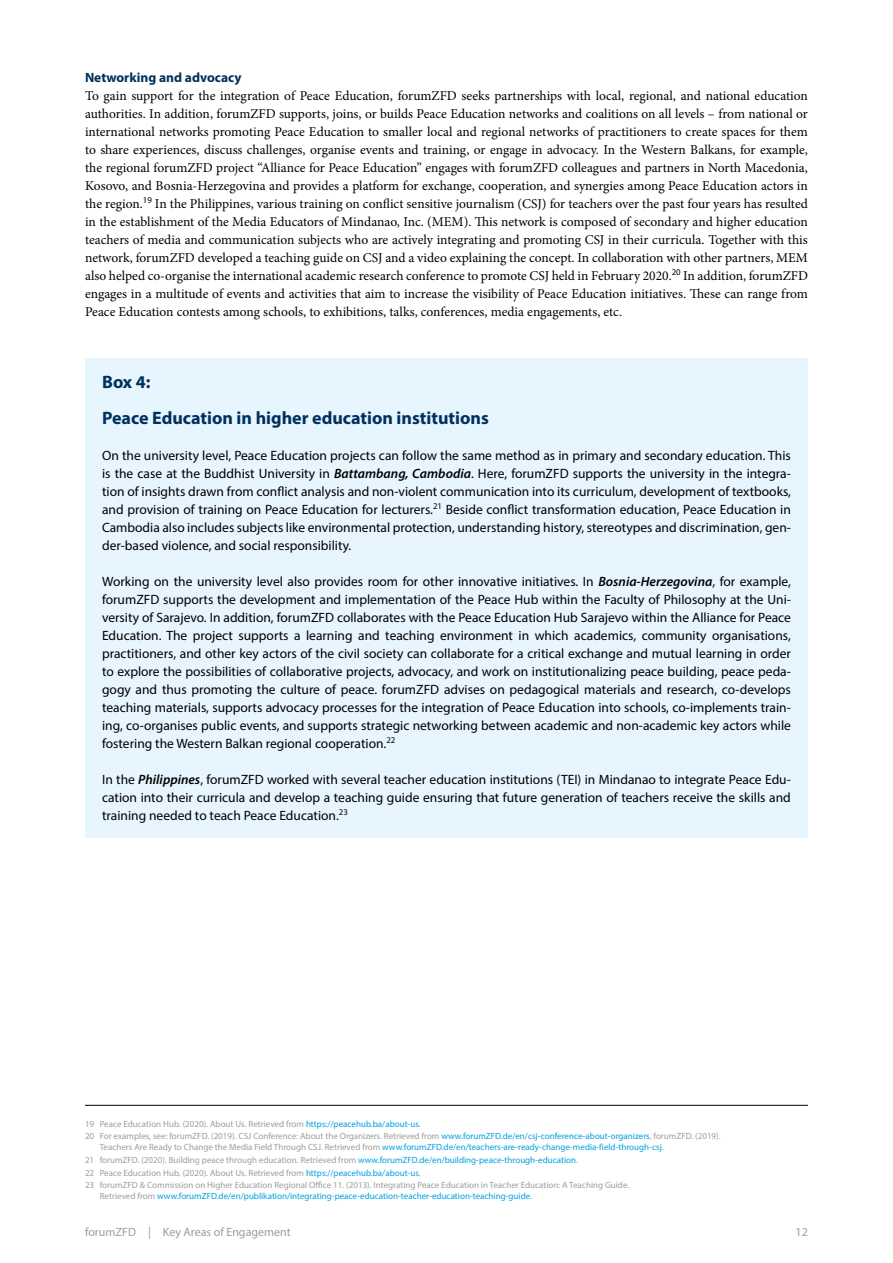
<style>
.page{position:relative;width:893px;height:1263px;background:#fff}
.page>*{position:absolute;margin:0;border:0;box-sizing:border-box;transform-origin:0 0}
.Uebungskasten_Headli{font:700 18px "Myriad Pro";color:#00305d}
.Uebungskasten_Text{font:13.5px/18px "Myriad Pro";color:#000;text-align:justify}
.Fließtext_normal{font:13.5px/18px "Minion Pro";color:#000;text-align:justify}
.Head_3{font:700 13.5px "Myriad Pro";color:#00305d}
.t1{font:12px "Myriad Pro";color:#9d9d9c}
.Fussnoten{font:9px/10.8px "Myriad Pro";color:#9d9d9c}
.s1{font-weight:600;font-style:italic}
.s2{color:#009fe3}
</style>
<div class="page">
<div style="left:85px;top:358px;width:723px;height:49px;background:#e6f5fe"></div>
<div style="left:85px;top:394px;width:723px;height:49px;background:#e6f5fe"></div>
<div style="left:85px;top:434px;width:723px;height:134px;background:#e6f5fe"></div>
<div style="left:85px;top:560px;width:723px;height:206px;background:#e6f5fe"></div>
<div style="left:85px;top:758px;width:723px;height:80px;background:#e6f5fe"></div>
<hr style="left:85px;top:1105px;width:723px;height:1px;background:#000">
<p class="Head_3" style="left:85px;top:68px;width:158px">Networking and advocacy</p>
<p class="Fließtext_normal" style="left:85px;top:87px;width:724px">To gain support for the integration of Peace Education, forumZFD seeks partnerships with local, regional, and national education authorities. In addition, forumZFD supports, joins, or builds Peace Education networks and coalitions on all levels – from national or international networks promoting Peace Education to smaller local and regional networks of practitioners to create spaces for them to share experiences, discuss challenges, organise events and training, or engage in advocacy. In the Western Balkans, for example, the regional forumZFD project “Alliance for Peace Education” engages with forumZFD colleagues and partners in North Macedonia, Kosovo, and Bosnia-Herzegovina and provides a platform for exchange, cooperation, and synergies among Peace Education actors in the region.<sup>19</sup> In the Philippines, various training on conflict sensitive journalism (CSJ) for teachers over the past four years has resulted in the establishment of the Media Educators of Mindanao, Inc. (MEM). This network is composed of secondary and higher education teachers of media and communication subjects who are actively integrating and promoting CSJ in their curricula. Together with this network, forumZFD developed a teaching guide on CSJ and a video explaining the concept. In collaboration with other partners, MEM also helped co-organise the international academic research conference to promote CSJ held in February 2020.<sup>20</sup> In addition, forumZFD engages in a multitude of events and activities that aim to increase the visibility of Peace Education initiatives. These can range from Peace Education contests among schools, to exhibitions, talks, conferences, media engagements, etc.</p>
<p class="Uebungskasten_Headli" style="left:102px;top:370px;width:50px">Box 4:</p>
<p class="Uebungskasten_Headli" style="left:102px;top:406px;width:388px">Peace Education in higher education institutions</p>
<p class="Uebungskasten_Text" style="left:102px;top:446px;width:690px">On the university level, Peace Education projects can follow the same method as in primary and secondary education. This is the case at the Buddhist University in <span class="s1">Battambang, Cambodia</span>. Here, forumZFD supports the university in the integra&shy;tion of insights drawn from conflict analysis and non-violent communication into its curriculum, development of textbooks, and provision of training on Peace Education for lecturers.<sup>21</sup> Beside conflict transformation education, Peace Education in Cambodia also includes subjects like environmental protection, understanding history, stereotypes and discrimination, gen&shy;der-based violence, and social responsibility.</p>
<p class="Uebungskasten_Text" style="left:102px;top:572px;width:690px">Working on the university level also provides room for other innovative initiatives. In <span class="s1">Bosnia-Herzegovina</span>, for example, forumZFD supports the development and implementation of the Peace Hub within the Faculty of Philosophy at the Uni&shy;versity of Sarajevo. In addition, forumZFD collaborates with the Peace Education Hub Sarajevo within the Alliance for Peace Education. The project supports a learning and teaching environment in which academics, community organisations, practitioners, and other key actors of the civil society can collaborate for a critical exchange and mutual learning in order to explore the possibilities of collaborative projects, advocacy, and work on institutionalizing peace building, peace peda&shy;gogy and thus promoting the culture of peace. forumZFD advises on pedagogical materials and research, co-develops teaching materials, supports advocacy processes for the integration of Peace Education into schools, co-implements train&shy;ing, co-organises public events, and supports strategic networking between academic and non-academic key actors while fostering the Western Balkan regional cooperation.<sup>22</sup></p>
<p class="Uebungskasten_Text" style="left:102px;top:770px;width:690px">In the <span class="s1">Philippines</span>, forumZFD worked with several teacher education institutions (TEI) in Mindanao to integrate Peace Edu&shy;cation into their curricula and develop a teaching guide ensuring that future generation of teachers receive the skills and training needed to teach Peace Education.<sup>23</sup></p>
<p class="Fussnoten" style="left:85px;top:1118px;width:337px">19 Peace Education Hub. (2020). About Us. Retrieved from <span class="s2">https://peacehub.ba/about-us</span>.</p>
<p class="Fussnoten" style="left:100px;top:1131px;width:622px;text-indent:-15px">20 For examples, see: forumZFD. (2019). CSJ Conference: About the Organizers. Retrieved from <span class="s2">www.forumZFD.de/en/csj-conference-about-organizers</span>, forumZFD. (2019).<br>Teachers Are Ready to Change the Media Field Through CSJ. Retrieved from <span class="s2">www.forumZFD.de/en/teachers-are-ready-change-media-field-through-csj</span>.</p>
<p class="Fussnoten" style="left:85px;top:1154px;width:494px">21 forumZFD. (2020). Building peace through education. Retrieved from <span class="s2">www.forumZFD.de/en/building-peace-through-education</span>.</p>
<p class="Fussnoten" style="left:85px;top:1167px;width:337px">22 Peace Education Hub. (2020). About Us. Retrieved from <span class="s2">https://peacehub.ba/about-us</span>.</p>
<p class="Fussnoten" style="left:100px;top:1180px;width:531px;text-indent:-15px">23 forumZFD &amp; Commission on Higher Education Regional Office 11. (2013). Integrating Peace Education in Teacher Education: A Teaching Guide.<br>Retrieved from <span class="s2">www.forumZFD.de/en/publikation/integrating-peace-education-teacher-education-teaching-guide</span>.</p>
<p class="t1" style="left:85px;top:1224px;width:207px">forumZFD | Key Areas of Engagement</p>
<p class="t1" style="left:796px;top:1224px;width:14px">12</p>
</div>
